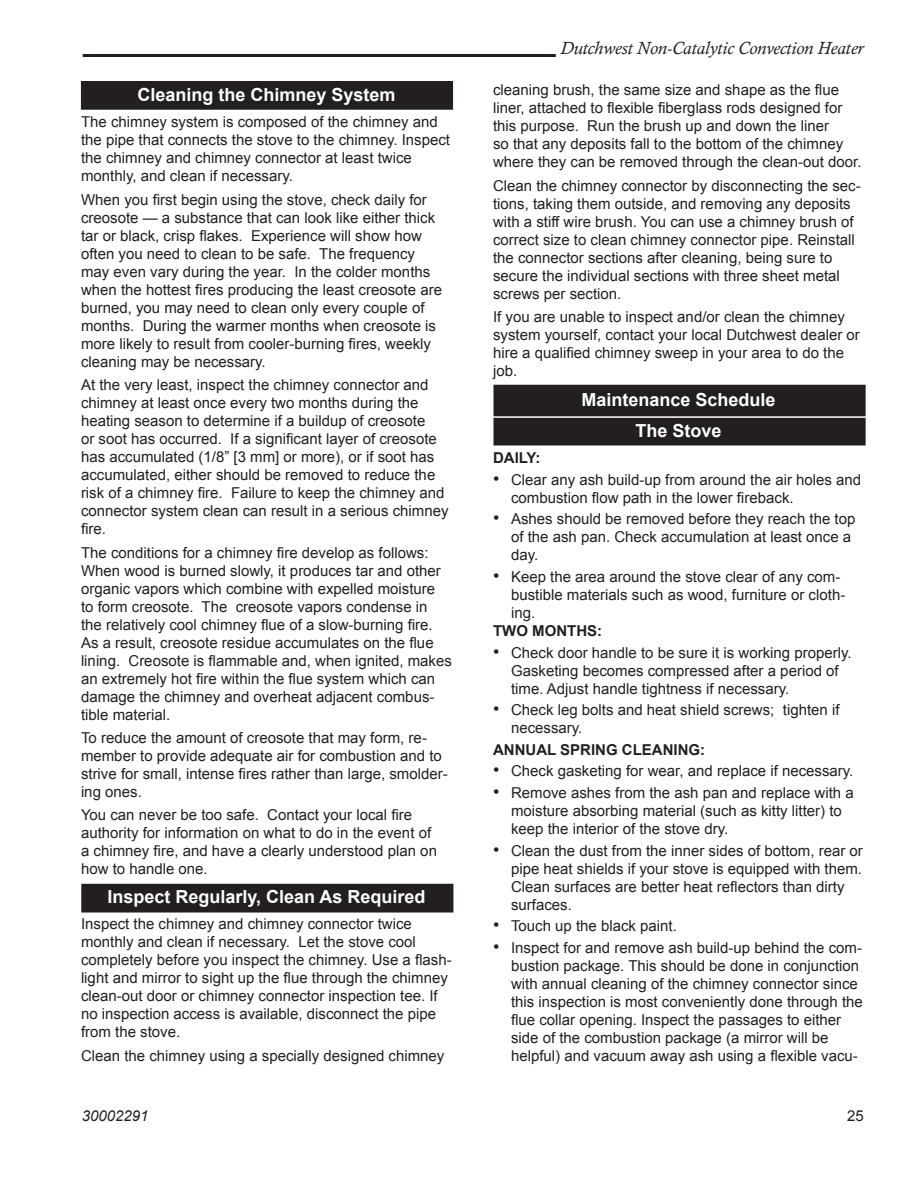
<style>
.page{position:relative;width:918px;height:1188px;background:#fff}
.page>*{position:absolute;margin:0;border:0;box-sizing:border-box;transform-origin:0 0}
.t1{font:700 18px/30.3px "Arial";color:#fff;text-align:center}
.t2{font:italic 18px "Calisto";color:#231f20}
.t3{font:15px/18px "Arial";color:#231f20}
.t4{font:700 15px "Arial";color:#231f20}
.t5{font:italic 15px "Arial";color:#231f20}
.s1{font-size:18px}
</style>
<div class="page">
<hr style="left:83px;top:54px;width:473px;height:3px;background:#231f20">
<div style="left:82px;top:885px;width:371px;height:27px;background:#231f20"></div>
<div style="left:81px;top:884px;width:372px;height:29px;border:2px solid #231f20"></div>
<div style="left:494px;top:386px;width:371px;height:59px;background:#231f20"></div>
<div style="left:494px;top:385px;width:372px;height:61px;border:2px solid #231f20"></div>
<div style="left:82px;top:82px;width:370px;height:27px;background:#231f20"></div>
<div style="left:81px;top:81px;width:372px;height:29px;border:2px solid #231f20"></div>
<hr style="left:489px;top:416px;width:385px;height:2px;background:#fff">
<p class="t1" style="left:137px;top:79px;width:260px">Cleaning the Chimney System</p>
<p class="t3" style="left:81px;top:113px;width:371px">The chimney system is composed of the chimney and the pipe that connects the stove to the chimney. Inspect the chimney and chimney connector at least twice monthly, and clean if necessary.</p>
<p class="t3" style="left:81px;top:191px;width:363px">When you first begin using the stove, check daily for creosote — a substance that can look like either thick tar or black, crisp flakes. Experience will show how often you need to clean to be safe. The frequency may even vary during the year. In the colder months when the hottest fires producing the least creosote are burned, you may need to clean only every couple of months. During the warmer months when creosote is more likely to result from cooler-burning fires, weekly cleaning may be necessary.</p>
<p class="t3" style="left:81px;top:376px;width:369px">At the very least, inspect the chimney connector and chimney at least once every two months during the heating season to determine if a buildup of creosote<br>or soot has occurred. If a significant layer of creosote has accumulated (1/8” [3 mm] or more), or if soot has accumulated, either should be removed to reduce the risk of a chimney fire. Failure to keep the chimney and connector system clean can result in a serious chimney fire.</p>
<p class="t3" style="left:81px;top:543px;width:372px">The conditions for a chimney fire develop as follows:<br>When wood is burned slowly, it produces tar and other organic vapors which combine with expelled moisture<br>to form creosote. The creosote vapors condense in the relatively cool chimney flue of a slow-burning fire.<br>As a result, creosote residue accumulates on the flue lining. Creosote is flammable and, when ignited, makes an extremely hot fire within the flue system which can damage the chimney and overheat adjacent combus&shy;tible material.</p>
<p class="t3" style="left:81px;top:729px;width:368px">To reduce the amount of creosote that may form, re&shy;member to provide adequate air for combustion and to strive for small, intense fires rather than large, smolder&shy;ing ones.</p>
<p class="t3" style="left:81px;top:806px;width:358px">You can never be too safe. Contact your local fire authority for information on what to do in the event of a chimney fire, and have a clearly understood plan on how to handle one.</p>
<p class="t1" style="left:107px;top:881px;width:320px">Inspect Regularly, Clean As Required</p>
<p class="t3" style="left:81px;top:915px;width:372px">Inspect the chimney and chimney connector twice monthly and clean if necessary. Let the stove cool completely before you inspect the chimney. Use a flash&shy;light and mirror to sight up the flue through the chimney clean-out door or chimney connector inspection tee. If no inspection access is available, disconnect the pipe from the stove.</p>
<p class="t3" style="left:81px;top:1046px;width:365px">Clean the chimney using a specially designed chimney</p>
<p class="t5" style="left:82px;top:1107px;width:68px">30002291</p>
<p class="t2" style="left:561px;top:38px;width:305px">Dutchwest Non-Catalytic Convection Heater</p>
<p class="t3" style="left:493px;top:81px;width:370px">cleaning brush, the same size and shape as the flue liner, attached to flexible fiberglass rods designed for this purpose. Run the brush up and down the liner<br>so that any deposits fall to the bottom of the chimney where they can be removed through the clean-out door.</p>
<p class="t3" style="left:493px;top:176px;width:369px">Clean the chimney connector by disconnecting the sec&shy;tions, taking them outside, and removing any deposits with a stiff wire brush. You can use a chimney brush of correct size to clean chimney connector pipe. Reinstall the connector sections after cleaning, being sure to secure the individual sections with three sheet metal screws per section.</p>
<p class="t3" style="left:493px;top:308px;width:368px">If you are unable to inspect and/or clean the chimney system yourself, contact your local Dutchwest dealer or hire a qualified chimney sweep in your area to do the job.</p>
<p class="t1" style="left:581px;top:385px;width:196px">Maintenance Schedule<br>The Stove</p>
<p class="t4" style="left:493px;top:450px;width:49px">DAILY:</p>
<p class="t3" style="left:511px;top:471px;width:352px;text-indent:-18px"><span class="s1">•</span> Clear any ash build-up from around the air holes and combustion flow path in the lower fireback.</p>
<p class="t3" style="left:511px;top:510px;width:346px;text-indent:-18px"><span class="s1">•</span> Ashes should be removed before they reach the top of the ash pan. Check accumulation at least once a day.</p>
<p class="t3" style="left:511px;top:568px;width:336px;text-indent:-18px"><span class="s1">•</span> Keep the area around the stove clear of any com&shy;bustible materials such as wood, furniture or cloth&shy;ing.</p>
<p class="t4" style="left:493px;top:622px;width:111px">TWO MONTHS:</p>
<p class="t3" style="left:511px;top:643px;width:342px;text-indent:-18px"><span class="s1">•</span> Check door handle to be sure it is working properly.<br>Gasketing becomes compressed after a period of time. Adjust handle tightness if necessary.</p>
<p class="t3" style="left:511px;top:701px;width:330px;text-indent:-18px"><span class="s1">•</span> Check leg bolts and heat shield screws; tighten if necessary.</p>
<p class="t4" style="left:493px;top:741px;width:214px">ANNUAL SPRING CLEANING:</p>
<p class="t3" style="left:493px;top:762px;width:362px"><span class="s1">•</span> Check gasketing for wear, and replace if necessary.</p>
<p class="t3" style="left:511px;top:784px;width:344px;text-indent:-18px"><span class="s1">•</span> Remove ashes from the ash pan and replace with a moisture absorbing material (such as kitty litter) to keep the interior of the stove dry.</p>
<p class="t3" style="left:511px;top:841px;width:353px;text-indent:-18px"><span class="s1">•</span> Clean the dust from the inner sides of bottom, rear or pipe heat shields if your stove is equipped with them.<br>Clean surfaces are better heat reflectors than dirty surfaces.</p>
<p class="t3" style="left:493px;top:917px;width:185px"><span class="s1">•</span> Touch up the black paint.</p>
<p class="t3" style="left:511px;top:939px;width:353px;text-indent:-18px"><span class="s1">•</span> Inspect for and remove ash build-up behind the com&shy;bustion package. This should be done in conjunction with annual cleaning of the chimney connector since this inspection is most conveniently done through the flue collar opening. Inspect the passages to either side of the combustion package (a mirror will be helpful) and vacuum away ash using a flexible vacu-</p>
<p class="t3" style="left:847px;top:1107px;width:18px">25</p>
</div>
